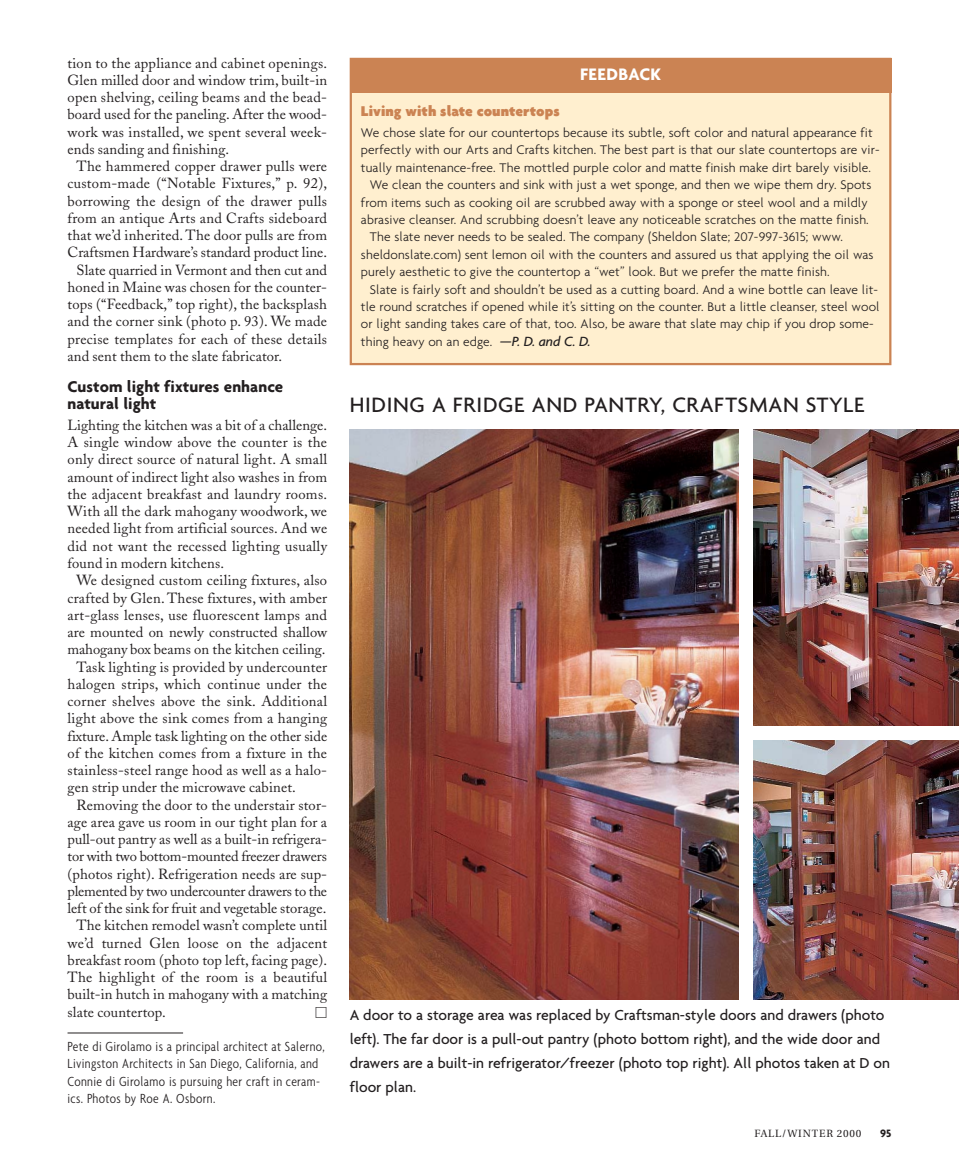
<style>
.page{position:relative;width:959px;height:1175px;background:#fff}
.page>*{position:absolute;margin:0;border:0;box-sizing:border-box;transform-origin:0 0}
.t1{font:500 22.5px "Agenda";letter-spacing:.03em;color:#231f20}
.t2{font:700 18px "Agenda";letter-spacing:.02em;color:#fff}
.t3{font:700 16.8px/17.2px "Agenda";letter-spacing:.005em;color:#231f20}
.t4{font:500 15.6px/24px "Agenda";color:#231f20}
.t5{font:900 15.3px "Agenda";letter-spacing:.005em;color:#cb8353}
.t6{font:14.55px/17.2px "Adobe Caslon";letter-spacing:.015em;color:#231f20;text-align:justify}
.t7{font:14.55px "Adobe Caslon";letter-spacing:-.005em;color:#231f20}
.t8{font:14.55px "Adobe Caslon";letter-spacing:-.01em;color:#231f20}
.t9{font:14.55px "Adobe Caslon";letter-spacing:-.015em;color:#231f20}
.t10{font:300 condensed 14.25px/17.2px "Agenda";letter-spacing:.025em;color:#231f20}
.t11{font:300 13.5px "Agenda";letter-spacing:.01em;color:#231f20}
.t12{font:700 11.55px "Agenda";color:#231f20}
.t13{font:10.5px "Utopia";letter-spacing:.08em;color:#231f20}
.s1{font-weight:500;font-style:italic;font-size:14.4px}
</style>
<div class="page">
<hr style="left:68px;top:1032px;width:115px;height:1px;background:#231f20">
<img style="left:350px;top:430px;width:388px;height:569px">
<img style="left:753px;top:740px;width:205px;height:259px">
<img style="left:753px;top:430px;width:205px;height:295px">
<div style="left:351px;top:59px;width:539px;height:305px;background:#ffefcf"></div>
<div style="left:350px;top:58px;width:541px;height:34px;background:#cb8353"></div>
<p class="t6" style="left:68px;top:56px;width:261px">tion to the appliance and cabinet openings.<br>Glen milled door and window trim, built-in open shelving, ceiling beams and the bead&shy;board used for the paneling. After the wood&shy;work was installed, we spent several week&shy;ends sanding and finishing.</p>
<p class="t6" style="left:77px;top:159px;width:252px">The hammered copper drawer pulls were</p>
<p class="t6" style="left:68px;top:176px;width:261px">custom-made (“Notable Fixtures,” p. 92),</p>
<p class="t6" style="left:68px;top:194px;width:261px">borrowing the design of the drawer pulls</p>
<p class="t6" style="left:68px;top:211px;width:261px">from an antique Arts and Crafts sideboard</p>
<p class="t6" style="left:68px;top:228px;width:261px">that we’d inherited. The door pulls are from</p>
<p class="t6" style="left:68px;top:245px;width:261px">Craftsmen Hardware’s standard product line.</p>
<p class="t6" style="left:77px;top:263px;width:252px">Slate quarried in Vermont and then cut and</p>
<p class="t6" style="left:68px;top:280px;width:261px">honed in Maine was chosen for the counter-</p>
<p class="t6" style="left:68px;top:297px;width:261px">tops (“Feedback,” top right), the backsplash</p>
<p class="t6" style="left:68px;top:314px;width:261px">and the corner sink (photo p. 93). We made</p>
<p class="t6" style="left:68px;top:332px;width:261px">precise templates for each of these details</p>
<p class="t6" style="left:68px;top:349px;width:216px">and sent them to the slate fabricator.</p>
<p class="t3" style="left:68px;top:379px;width:217px">Custom light fixtures enhance natural light</p>
<p class="t6" style="left:68px;top:418px;width:261px">Lighting the kitchen was a bit of a challenge.<br>A single window above the counter is the only direct source of natural light. A small amount of indirect light also washes in from the adjacent breakfast and laundry rooms.<br>With all the dark mahogany woodwork, we needed light from artificial sources. And we did not want the recessed lighting usually found in modern kitchens.</p>
<p class="t6" style="left:77px;top:573px;width:252px">We designed custom ceiling fixtures, also</p>
<p class="t6" style="left:68px;top:590px;width:261px">crafted by Glen. These fixtures, with amber</p>
<p class="t6" style="left:68px;top:608px;width:261px">art-glass lenses, use fluorescent lamps and</p>
<p class="t6" style="left:68px;top:625px;width:261px">are mounted on newly constructed shallow</p>
<p class="t6" style="left:68px;top:642px;width:260px">mahogany box beams on the kitchen ceiling.</p>
<p class="t6" style="left:77px;top:659px;width:252px">Task lighting is provided by undercounter</p>
<p class="t6" style="left:68px;top:677px;width:261px">halogen strips, which continue under the</p>
<p class="t6" style="left:68px;top:694px;width:261px">corner shelves above the sink. Additional</p>
<p class="t6" style="left:68px;top:711px;width:261px">light above the sink comes from a hanging</p>
<p class="t6" style="left:68px;top:728px;width:261px">fixture. Ample task lighting on the other side</p>
<p class="t6" style="left:68px;top:746px;width:261px">of the kitchen comes from a fixture in the</p>
<p class="t6" style="left:68px;top:763px;width:261px">stainless-steel range hood as well as a halo-</p>
<p class="t6" style="left:68px;top:780px;width:230px">gen strip under the microwave cabinet.</p>
<p class="t6" style="left:77px;top:797px;width:252px">Removing the door to the understair stor-</p>
<p class="t6" style="left:68px;top:815px;width:261px">age area gave us room in our tight plan for a</p>
<p class="t6" style="left:68px;top:832px;width:261px">pull-out pantry as well as a built-in refrigera-</p>
<p class="t8" style="left:68px;top:850px;width:261px">tor with two bottom-mounted freezer drawers</p>
<p class="t6" style="left:68px;top:866px;width:261px">(photos right). Refrigeration needs are sup-</p>
<p class="t9" style="left:68px;top:885px;width:261px">plemented by two undercounter drawers to the</p>
<p class="t7" style="left:68px;top:902px;width:260px">left of the sink for fruit and vegetable storage.</p>
<p class="t6" style="left:76px;top:918px;width:252px">The kitchen remodel wasn’t complete until</p>
<p class="t6" style="left:67px;top:935px;width:261px">we’d turned Glen loose on the adjacent</p>
<p class="t6" style="left:67px;top:953px;width:261px">breakfast room (photo top left, facing page).</p>
<p class="t6" style="left:67px;top:970px;width:261px">The highlight of the room is a beautiful</p>
<p class="t6" style="left:67px;top:987px;width:261px">built-in hutch in mahogany with a matching</p>
<p class="t6" style="left:67px;top:1004px;width:100px">slate countertop.</p>
<p class="t10" style="left:68px;top:1039px;width:259px">Pete di Girolamo is a principal architect at Salerno, Livingston Architects in San Diego, California, and Connie di Girolamo is pursuing her craft in ceram&shy;ics. Photos by Roe A. Osborn.</p>
<p class="t2" style="left:580px;top:67px;width:82px">FEEDBACK</p>
<p class="t5" style="left:361px;top:105px;width:200px">Living with slate countertops</p>
<p class="t11" style="left:361px;top:127px;width:513px">We chose slate for our countertops because its subtle, soft color and natural appearance fit</p>
<p class="t11" style="left:361px;top:145px;width:520px">perfectly with our Arts and Crafts kitchen. The best part is that our slate countertops are vir-</p>
<p class="t11" style="left:361px;top:162px;width:511px">tually maintenance-free. The mottled purple color and matte finish make dirt barely visible.</p>
<p class="t11" style="left:370px;top:179px;width:503px">We clean the counters and sink with just a wet sponge, and then we wipe them dry. Spots</p>
<p class="t11" style="left:361px;top:197px;width:508px">from items such as cooking oil are scrubbed away with a sponge or steel wool and a mildly</p>
<p class="t11" style="left:361px;top:214px;width:509px">abrasive cleanser. And scrubbing doesn’t leave any noticeable scratches on the matte finish.</p>
<p class="t11" style="left:370px;top:232px;width:474px">The slate never needs to be sealed. The company (Sheldon Slate; 207-997-3615; www.</p>
<p class="t11" style="left:361px;top:249px;width:514px">sheldonslate.com) sent lemon oil with the counters and assured us that applying the oil was</p>
<p class="t11" style="left:361px;top:266px;width:470px">purely aesthetic to give the countertop a “wet” look. But we prefer the matte finish.</p>
<p class="t11" style="left:370px;top:284px;width:509px">Slate is fairly soft and shouldn’t be used as a cutting board. And a wine bottle can leave lit-</p>
<p class="t11" style="left:361px;top:301px;width:520px">tle round scratches if opened while it’s sitting on the counter. But a little cleanser, steel wool</p>
<p class="t11" style="left:361px;top:319px;width:514px">or light sanding takes care of that, too. Also, be aware that slate may chip if you drop some-</p>
<p class="t11" style="left:361px;top:336px;width:231px">thing heavy on an edge. <span class="s1">—P. D. and C. D.</span></p>
<h1 class="t1" style="left:350px;top:395px;width:516px">HIDING A FRIDGE AND PANTRY, CRAFTSMAN STYLE</h1>
<p class="t4" style="left:350px;top:1003px;width:542px">A door to a storage area was replaced by Craftsman-style doors and drawers (photo left). The far door is a pull-out pantry (photo bottom right), and the wide door and drawers are a built-in refrigerator/freezer (photo top right). All photos taken at D on floor plan.</p>
<p class="t13" style="left:754px;top:1128px;width:108px">FALL/WINTER 2000</p>
<p class="t12" style="left:880px;top:1128px;width:13px">95</p>
</div>
